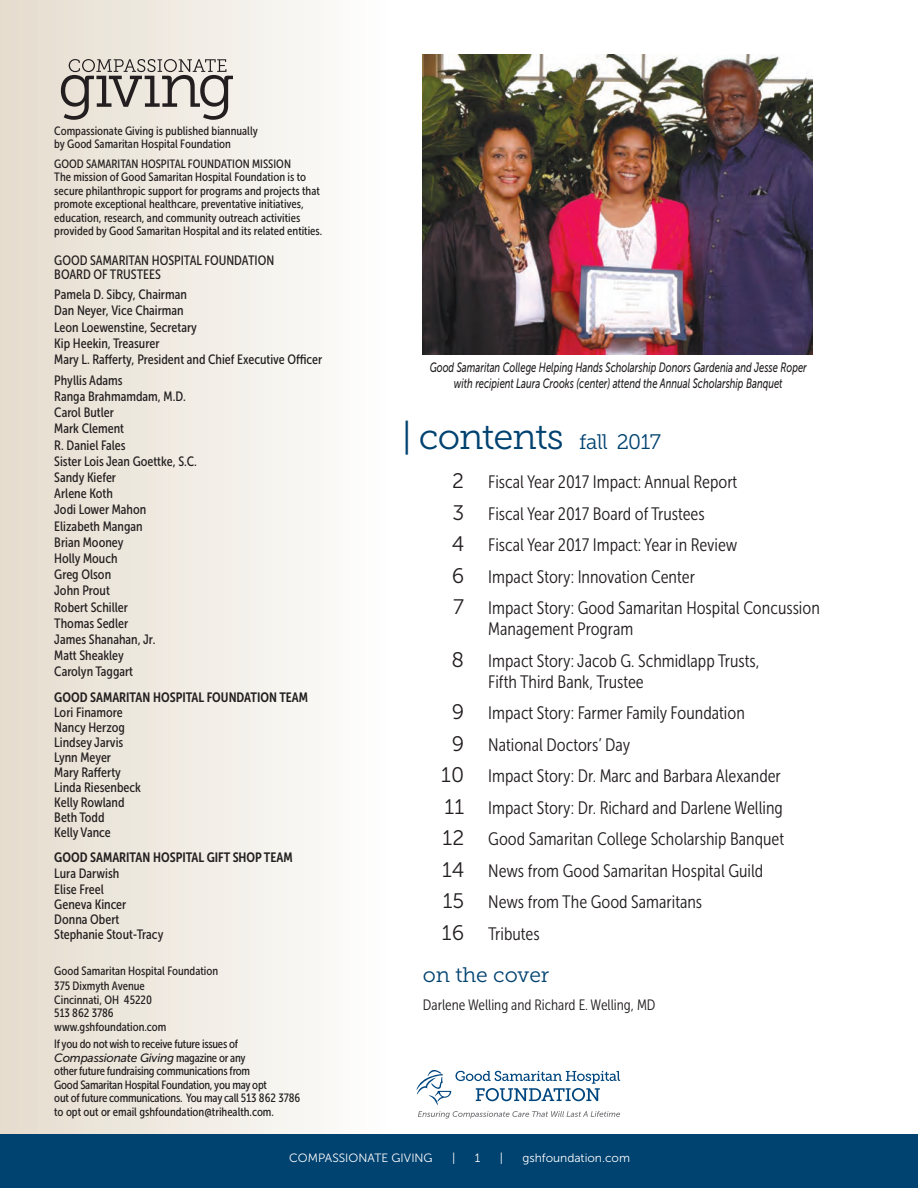
<style>
.page{position:relative;width:918px;height:1188px;background:#fff}
.page>*{position:absolute;margin:0;border:0;box-sizing:border-box;transform-origin:0 0}
.t1{font:36px "Museo Slab 300";letter-spacing:-.025em;color:#004270}
.t2{font:21px "Museo Slab 300";color:#004270}
.t3{font:18px/31.5px "Museo Sans Cond 300";color:#231f20}
.t4{font:15px "Museo Sans Cond 300";color:#231f20}
.t5{font:13.5px/16.2px "Museo Sans Cond 500";color:#231f20}
.t6{font:italic 13.5px/16.2px "Museo Sans 500";color:#231f20;text-align:center;scale:.7 1}
.t7{font:13.5px "Museo Sans Cond 700";color:#231f20}
.t8{font:12px/13.5px "Museo Sans Cond 500";color:#231f20}
.t9{font:12px/13.5px "Museo Sans Cond 500";letter-spacing:-.02em;color:#231f20}
.t10{font:12px "Museo Sans 300";color:#fff}
.t11{font:italic 12px "Museo Sans 500";letter-spacing:-.02em;color:#231f20}
.s1{font-family:"Museo Sans Cond 500";font-style:normal}
.s2{font-size:21px}
.s3{font-family:"Museo Sans 300";font-size:21px}
</style>
<div class="page">
<div style="left:0;top:0;width:385px;height:1148px;background:linear-gradient(to right,#e5dccd,#fdfefd)"></div>
<img style="left:422px;top:54px;width:390px;height:301px">
<div style="left:0;top:1134px;width:917px;height:54px;background:#004270"></div>
<svg style="left:61px;top:59px;width:172px;height:61px;background:#bab5ae"></svg>
<svg style="left:416px;top:1070px;width:204px;height:35px"></svg>
<svg style="left:418px;top:1111px;width:201px;height:7px"></svg>
<p class="t8" style="left:54px;top:125px;width:205px">Compassionate Giving is published biannually by Good Samaritan Hospital Foundation</p>
<p class="t8" style="left:54px;top:158px;width:269px">GOOD SAMARITAN HOSPITAL FOUNDATION MISSION<br>The mission of Good Samaritan Hospital Foundation is to secure philanthropic support for programs and projects that promote exceptional healthcare, preventative initiatives, education, research, and community outreach activities provided by Good Samaritan Hospital and its related entities.</p>
<p class="t5" style="left:54px;top:255px;width:221px;line-height:13.5px">GOOD SAMARITAN HOSPITAL FOUNDATION<br>BOARD OF TRUSTEES</p>
<p class="t5" style="left:54px;top:288px;width:269px">Pamela D. Sibcy, Chairman<br>Dan Neyer, Vice Chairman<br>Leon Loewenstine, Secretary<br>Kip Heekin, Treasurer<br>Mary L. Rafferty, President and Chief Executive Officer</p>
<p class="t5" style="left:54px;top:373px;width:144px">Phyllis Adams<br>Ranga Brahmamdam, M.D.<br>Carol Butler<br>Mark Clement<br>R. Daniel Fales<br>Sister Lois Jean Goettke, S.C.<br>Sandy Kiefer<br>Arlene Koth<br>Jodi Lower Mahon<br>Elizabeth Mangan<br>Brian Mooney<br>Holly Mouch<br>Greg Olson<br>John Prout<br>Robert Schiller<br>Thomas Sedler<br>James Shanahan, Jr.<br>Matt Sheakley<br>Carolyn Taggart</p>
<p class="t7" style="left:54px;top:692px;width:255px">GOOD SAMARITAN HOSPITAL FOUNDATION TEAM</p>
<p class="t5" style="left:54px;top:706px;width:88px;line-height:15px">Lori Finamore<br>Nancy Herzog<br>Lindsey Jarvis<br>Lynn Meyer<br>Mary Rafferty<br>Linda Riesenbeck<br>Kelly Rowland<br>Beth Todd<br>Kelly Vance</p>
<p class="t7" style="left:54px;top:852px;width:240px">GOOD SAMARITAN HOSPITAL GIFT SHOP TEAM</p>
<p class="t5" style="left:54px;top:867px;width:111px;line-height:15.3px">Lura Darwish<br>Elise Freel<br>Geneva Kincer<br>Donna Obert<br>Stephanie Stout-Tracy</p>
<p class="t8" style="left:54px;top:964px;width:165px;line-height:15px">Good Samaritan Hospital Foundation<br>375 Dixmyth Avenue</p>
<p class="t8" style="left:54px;top:994px;width:114px">Cincinnati, OH 45220<br>513 862 3786 www.gshfoundation.com</p>
<p class="t9" style="left:54px;top:1038px;width:185px">If you do not wish to receive future issues of</p>
<p class="t11" style="left:54px;top:1050px;width:193px">Compassionate Giving <span class="s1">magazine or any</span></p>
<p class="t9" style="left:54px;top:1065px;width:247px">other future fundraising communications from<br>Good Samaritan Hospital Foundation, you may opt<br>out of future communications. You may call 513 862 3786 to opt out or email gshfoundation@trihealth.com.</p>
<p class="t6" style="left:429px;top:359px;width:540px">Good Samaritan College Helping Hands Scholarship Donors Gardenia and Jesse Roper with recipient Laura Crooks (center) attend the Annual Scholarship Banquet</p>
<h1 class="t1" style="left:402px;top:424px;width:260px">| contents <span class="s2">fall 2017</span></h1>
<h3 class="t3" style="left:451px;top:468px;width:369px"><span class="s3">2</span> Fiscal Year 2017 Impact: Annual Report<br><span class="s3">3</span> Fiscal Year 2017 Board of Trustees<br><span class="s3">4</span> Fiscal Year 2017 Impact: Year in Review<br><span class="s3">6</span> Impact Story: Innovation Center<br><span class="s3">7</span> Impact Story: Good Samaritan Hospital Concussion</h3>
<h3 class="t3" style="left:451px;top:615px;width:309px;text-indent:37px">Management Program<br><span class="s3">8</span> Impact Story: Jacob G. Schmidlapp Trusts,</h3>
<h3 class="t3" style="left:488px;top:667px;width:157px">Fifth Third Bank, Trustee</h3>
<h3 class="t3" style="left:451px;top:699px;width:294px"><span class="s3">9</span> Impact Story: Farmer Family Foundation</h3>
<h3 class="t3" style="left:451px;top:730px;width:180px"><span class="s3">9</span> National Doctors’ Day</h3>
<h3 class="t3" style="left:441px;top:762px;width:341px"><span class="s3">10</span> Impact Story: Dr. Marc and Barbara Alexander</h3>
<h3 class="t3" style="left:444px;top:793px;width:340px"><span class="s3">11</span> Impact Story: Dr. Richard and Darlene Welling</h3>
<h3 class="t3" style="left:442px;top:825px;width:343px"><span class="s3">12</span> Good Samaritan College Scholarship Banquet</h3>
<h3 class="t3" style="left:442px;top:856px;width:322px"><span class="s3">14</span> News from Good Samaritan Hospital Guild</h3>
<h3 class="t3" style="left:442px;top:888px;width:261px"><span class="s3">15</span> News from The Good Samaritans</h3>
<h3 class="t3" style="left:441px;top:919px;width:99px"><span class="s3">16</span> Tributes</h3>
<h2 class="t2" style="left:423px;top:967px;width:128px">on the cover</h2>
<p class="t4" style="left:423px;top:1000px;width:234px">Darlene Welling and Richard E. Welling, MD</p>
<p class="t10" style="left:289px;top:1150px;width:145px">COMPASSIONATE GIVING</p>
<p class="t10" style="left:452px;top:1150px;width:5px">|</p>
<p class="t10" style="left:474px;top:1150px;width:7px">1</p>
<p class="t10" style="left:499px;top:1150px;width:5px">|</p>
<p class="t10" style="left:522px;top:1150px;width:109px">gshfoundation.com</p>
</div>
